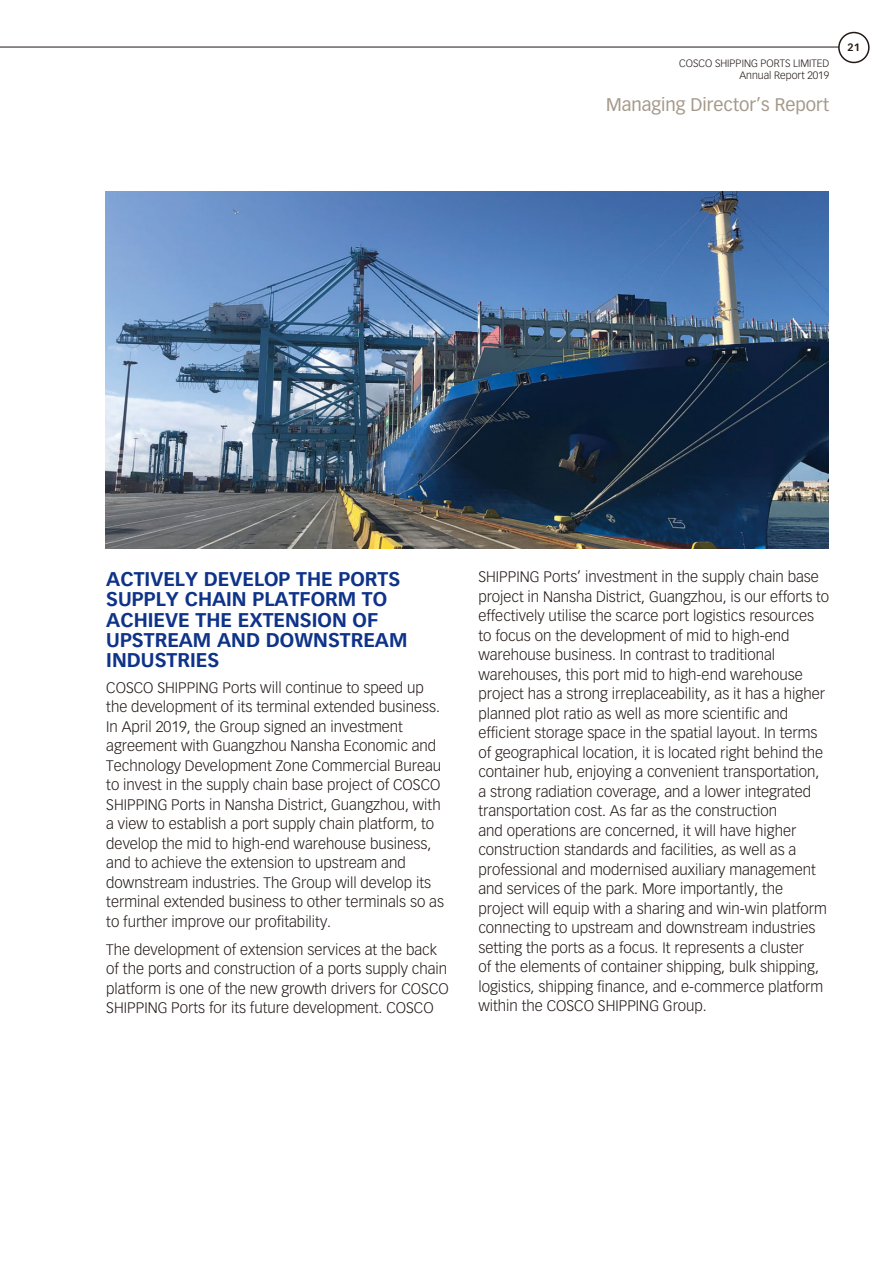
<style>
.page{position:relative;width:893px;height:1263px;background:#fff}
.page>*{position:absolute;margin:0;border:0;box-sizing:border-box;transform-origin:0 0}
.t1{font:700 19.5px/20.2px "Vectora LT Std";color:#0e3388}
.t2{font:18px "Vectora LT Std";color:#a4998a}
.t3{font:300 15px/19.5px "Vectora LT Std";color:#231916}
.t4{font:300 10.5px/12px "Vectora LT Std";color:#231916;text-align:right}
.t5{font:700 10.5px "Vectora LT Std";color:#231916}
</style>
<div class="page">
<div style="left:838px;top:32px;width:32px;height:31px;border:2px solid #231916;border-radius:50%"></div>
<hr style="left:0;top:47px;width:839px;height:1px;background:#231916">
<img style="left:106px;top:191px;width:723px;height:358px">
<p class="t4" style="left:679px;top:58px;width:151px">COSCO SHIPPING PORTS LIMITED<br>Annual Report 2019</p>
<p class="t2" style="left:606px;top:96px;width:225px">Managing Director’s Report</p>
<p class="t5" style="left:848px;top:42px;width:14px">21</p>
<h1 class="t1" style="left:106px;top:570px;width:303px">ACTIVELY DEVELOP THE PORTS<br>SUPPLY CHAIN PLATFORM TO<br>ACHIEVE THE EXTENSION OF<br>UPSTREAM AND DOWNSTREAM<br>INDUSTRIES</h1>
<p class="t3" style="left:106px;top:679px;width:339px">COSCO SHIPPING Ports will continue to speed up the development of its terminal extended business.<br>In April 2019, the Group signed an investment agreement with Guangzhou Nansha Economic and Technology Development Zone Commercial Bureau to invest in the supply chain base project of COSCO SHIPPING Ports in Nansha District, Guangzhou, with a view to establish a port supply chain platform, to develop the mid to high-end warehouse business, and to achieve the extension to upstream and downstream industries. The Group will develop its terminal extended business to other terminals so as to further improve our profitability.</p>
<p class="t3" style="left:106px;top:941px;width:344px">The development of extension services at the back of the ports and construction of a ports supply chain platform is one of the new growth drivers for COSCO SHIPPING Ports for its future development. COSCO</p>
<p class="t3" style="left:478px;top:568px;width:352px">SHIPPING Ports’ investment in the supply chain base project in Nansha District, Guangzhou, is our efforts to effectively utilise the scarce port logistics resources to focus on the development of mid to high-end warehouse business. In contrast to traditional warehouses, this port mid to high-end warehouse project has a strong irreplaceability, as it has a higher planned plot ratio as well as more scientific and efficient storage space in the spatial layout. In terms of geographical location, it is located right behind the container hub, enjoying a convenient transportation, a strong radiation coverage, and a lower integrated transportation cost. As far as the construction<br>and operations are concerned, it will have higher construction standards and facilities, as well as a professional and modernised auxiliary management and services of the park. More importantly, the project will equip with a sharing and win-win platform connecting to upstream and downstream industries setting the ports as a focus. It represents a cluster<br>of the elements of container shipping, bulk shipping, logistics, shipping finance, and e-commerce platform within the COSCO SHIPPING Group.</p>
</div>
